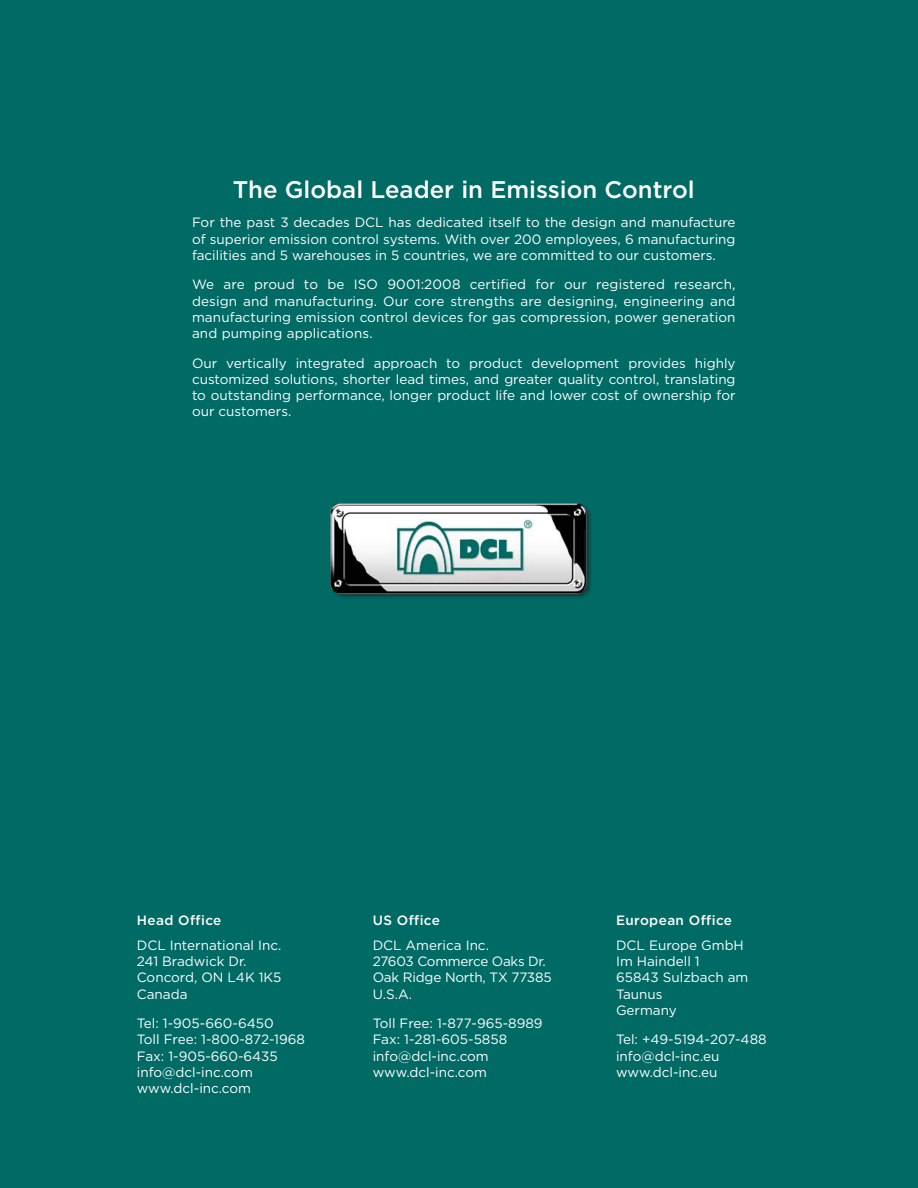
<style>
.page{position:relative;width:918px;height:1188px;background:#006a65}
.page>*{position:absolute;margin:0;border:0;box-sizing:border-box;transform-origin:0 0}
.t1{font:500 24px "Gotham";color:#fff}
.t2{font:13.5px/16.2px "Gotham";color:#fff}
.t3{font:500 13.5px "Gotham";letter-spacing:.03em;color:#fff}
</style>
<div class="page">
<img style="left:330px;top:503px;width:261px;height:95px">
<h1 class="t1" style="left:233px;top:174px;width:463px">The Global Leader in Emission Control</h1>
<p class="t2" style="left:192px;top:214px;width:545px;text-align:justify">For the past 3 decades DCL has dedicated itself to the design and manufacture of superior emission control systems. With over 200 employees, 6 manufacturing facilities and 5 warehouses in 5 countries, we are committed to our customers.</p>
<p class="t2" style="left:192px;top:276px;width:545px;text-align:justify">We are proud to be ISO 9001:2008 certified for our registered research, design and manufacturing. Our core strengths are designing, engineering and manufacturing emission control devices for gas compression, power generation and pumping applications.</p>
<p class="t2" style="left:192px;top:355px;width:545px;text-align:justify">Our vertically integrated approach to product development provides highly customized solutions, shorter lead times, and greater quality control, translating to outstanding performance, longer product life and lower cost of ownership for our customers.</p>
<p class="t3" style="left:137px;top:911px;width:86px">Head Office</p>
<p class="t2" style="left:137px;top:937px;width:146px">DCL International Inc.<br>241 Bradwick Dr.<br>Concord, ON L4K 1K5<br>Canada</p>
<p class="t2" style="left:137px;top:1015px;width:170px">Tel: 1-905-660-6450<br>Toll Free: 1-800-872-1968<br>Fax: 1-905-660-6435 info@dcl-inc.com www.dcl-inc.com</p>
<p class="t3" style="left:373px;top:911px;width:69px">US Office</p>
<p class="t2" style="left:373px;top:937px;width:180px">DCL America Inc.<br>27603 Commerce Oaks Dr.<br>Oak Ridge North, TX 77385<br>U.S.A.</p>
<p class="t2" style="left:373px;top:1015px;width:171px">Toll Free: 1-877-965-8989<br>Fax: 1-281-605-5858 info@dcl-inc.com www.dcl-inc.com</p>
<p class="t3" style="left:616px;top:911px;width:117px">European Office</p>
<p class="t2" style="left:616px;top:937px;width:134px">DCL Europe GmbH<br>Im Haindell 1<br>65843 Sulzbach am<br>Taunus<br>Germany</p>
<p class="t2" style="left:616px;top:1031px;width:152px">Tel: +49-5194-207-488 info@dcl-inc.eu www.dcl-inc.eu</p>
</div>
